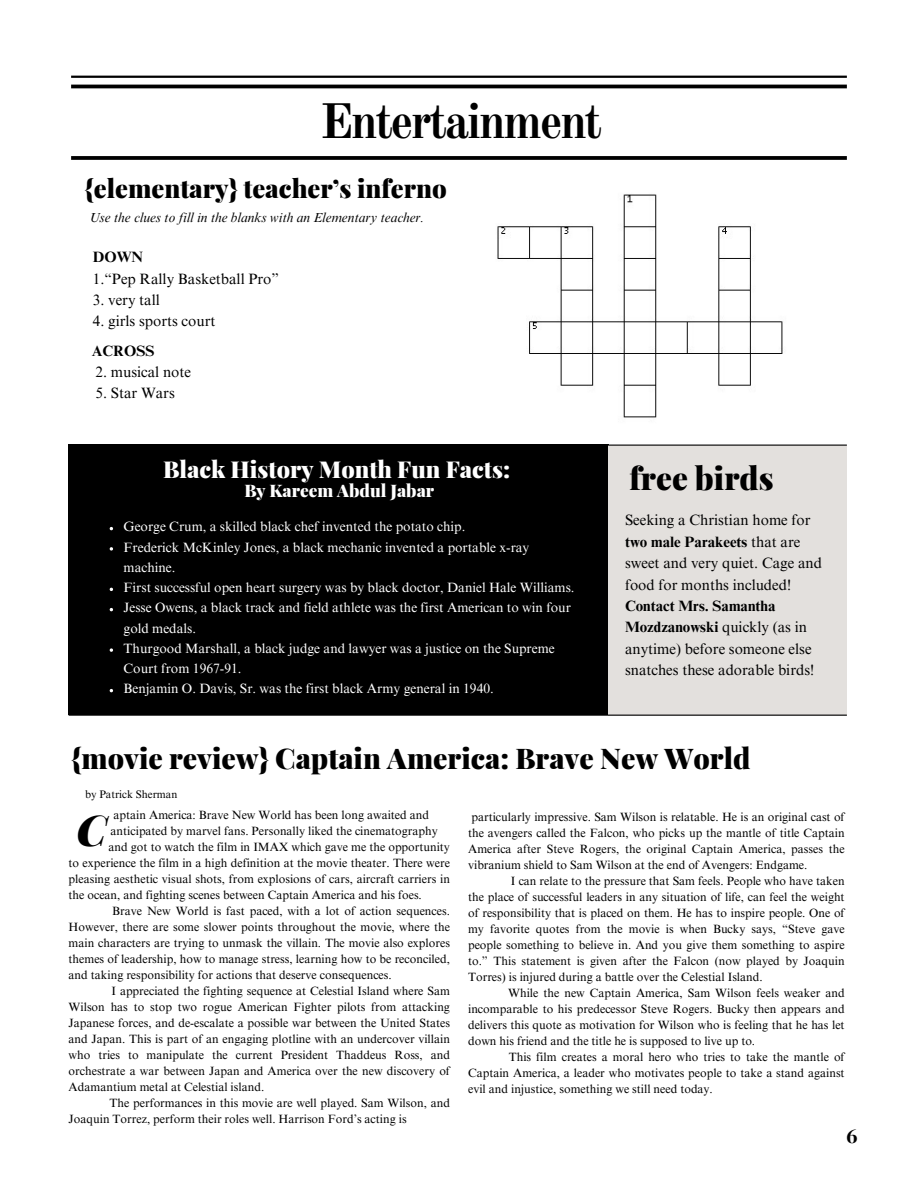
<style>
.page{position:relative;width:918px;height:1188px;background:#fff}
.page>*{position:absolute;margin:0;border:0;box-sizing:border-box;transform-origin:0 0}
.t1{font:700 48.75px "Old Standard";letter-spacing:-.055em;color:#000}
.t2{font:italic 900 42.75px "Playfair Display";color:#000}
.t3{font:900 31.65px "Playfair Display";color:#000}
.t4{font:900 28.65px "Playfair Display";color:#000}
.t5{font:900 25.65px "Playfair Display";color:#000}
.t6{font:900 23.25px "Playfair Display";color:#fff}
.t7{font:21.15px "DM Serif Display";color:#000}
.t8{font:900 17.25px "Playfair Display";color:#fff}
.t9{font:15px/21.3px "Times NRMT Pro";color:#000}
.t10{font:700 15px "Times NRMT Pro";color:#000}
.t11{font:13.5px/20.2px "Times NRMT Pro";color:#fff}
.t12{font:italic 13.35px "Times NRMT Pro";color:#000}
.t13{font:12px "Times NRMT Pro";color:#000}
.t14{font:10.95px "Times NRMT Pro";color:#000}
.s1{font-weight:700}
</style>
<div class="page">
<hr style="left:71px;top:76px;width:776px;height:2px;background:#000">
<hr style="left:71px;top:85px;width:776px;height:3px;background:#000">
<svg style="left:71px;top:156px;width:776px;height:4px"></svg>
<div style="left:69px;top:445px;width:539px;height:270px;background:#000"></div>
<div style="left:608px;top:445px;width:239px;height:270px;background:#e3e0dd"></div>
<hr style="left:69px;top:715px;width:778px;height:1px;background:#000">
<hr style="left:69px;top:445px;width:778px;height:1px;background:#000">
<img style="left:497px;top:194px;width:286px;height:224px">
<svg style="left:110px;top:547px;width:3px;height:4px"></svg>
<svg style="left:110px;top:648px;width:3px;height:4px"></svg>
<h1 class="t1" style="left:320px;top:91px;width:284px">Entertainment</h1>
<p class="t5" style="left:85px;top:170px;width:363px">{elementary} teacher’s inferno</p>
<h4 class="t12" style="left:89px;top:213px;width:336px">Use the clues to fill in the blanks with an Elementary teacher.</h4>
<h5 class="t9" style="left:93px;top:248px;width:188px"><span class="s1">DOWN<br></span>1.“Pep Rally Basketball Pro”</h5>
<h5 class="t9" style="left:93px;top:291px;width:68px">3. very tall</h5>
<h5 class="t9" style="left:93px;top:312px;width:124px">4. girls sports court</h5>
<h3 class="t10" style="left:92px;top:345px;width:64px">ACROSS</h3>
<h3 class="t9" style="left:96px;top:363px;width:97px">2. musical note</h3>
<p class="t9" style="left:96px;top:385px;width:81px">5. Star Wars</p>
<p class="t6" style="left:163px;top:453px;width:349px">Black History Month Fun Facts:</p>
<p class="t8" style="left:244px;top:478px;width:191px">By Kareem Abdul Jabar</p>
<h4 class="t11" style="left:124px;top:518px;width:343px">George Crum, a skilled black chef invented the potato chip.</h4>
<p class="t11" style="left:124px;top:539px;width:407px">Frederick McKinley Jones, a black mechanic invented a portable x-ray machine.</p>
<p class="t11" style="left:124px;top:579px;width:452px">First successful open heart surgery was by black doctor, Daniel Hale Williams.</p>
<p class="t11" style="left:124px;top:599px;width:449px">Jesse Owens, a black track and field athlete was the first American to win four gold medals.</p>
<p class="t11" style="left:124px;top:640px;width:433px">Thurgood Marshall, a black judge and lawyer was a justice on the Supreme<br>Court from 1967-91.</p>
<p class="t11" style="left:124px;top:680px;width:372px">Benjamin O. Davis, Sr. was the first black Army general in 1940.</p>
<h3 class="t3" style="left:629px;top:456px;width:146px">free birds</h3>
<h2 class="t9" style="left:625px;top:512px;width:198px">Seeking a Christian home for <span class="s1">two male Parakeets</span> that are sweet and very quiet. Cage and food for months included!<br><span class="s1">Contact Mrs. Samantha<br>Mozdzanowski</span> quickly (as in anytime) before someone else snatches these adorable birds!</h2>
<p class="t4" style="left:71px;top:738px;width:681px">{movie review} Captain America: Brave New World</p>
<h2 class="t14" style="left:85px;top:791px;width:94px">by Patrick Sherman</h2>
<p class="t2" style="left:77px;top:800px;width:32px">C</p>
<p class="t13" style="left:114px;top:811px;width:317px">aptain America: Brave New World has been long awaited and</p>
<p class="t13" style="left:111px;top:827px;width:329px">anticipated by marvel fans. Personally liked the cinematography</p>
<p class="t13" style="left:109px;top:843px;width:343px">and got to watch the film in IMAX which gave me the opportunity</p>
<p class="t13" style="left:69px;top:859px;width:383px">to experience the film in a high definition at the movie theater. There were</p>
<p class="t13" style="left:69px;top:875px;width:383px">pleasing aesthetic visual shots, from explosions of cars, aircraft carriers in</p>
<p class="t13" style="left:69px;top:891px;width:355px">the ocean, and fighting scenes between Captain America and his foes.</p>
<p class="t13" style="left:112px;top:907px;width:339px">Brave New World is fast paced, with a lot of action sequences.</p>
<p class="t13" style="left:69px;top:923px;width:383px">However, there are some slower points throughout the movie, where the</p>
<p class="t13" style="left:69px;top:939px;width:383px">main characters are trying to unmask the villain. The movie also explores</p>
<p class="t13" style="left:69px;top:955px;width:383px">themes of leadership, how to manage stress, learning how to be reconciled,</p>
<p class="t13" style="left:69px;top:971px;width:325px">and taking responsibility for actions that deserve consequences.</p>
<p class="t13" style="left:112px;top:987px;width:340px">I appreciated the fighting sequence at Celestial Island where Sam</p>
<p class="t13" style="left:69px;top:1003px;width:383px">Wilson has to stop two rogue American Fighter pilots from attacking</p>
<p class="t13" style="left:69px;top:1019px;width:383px">Japanese forces, and de-escalate a possible war between the United States</p>
<p class="t13" style="left:69px;top:1035px;width:383px">and Japan. This is part of an engaging plotline with an undercover villain</p>
<p class="t13" style="left:69px;top:1051px;width:383px">who tries to manipulate the current President Thaddeus Ross, and</p>
<p class="t13" style="left:69px;top:1067px;width:383px">orchestrate a war between Japan and America over the new discovery of</p>
<p class="t13" style="left:69px;top:1083px;width:197px">Adamantium metal at Celestial island.</p>
<p class="t13" style="left:110px;top:1099px;width:342px">The performances in this movie are well played. Sam Wilson, and</p>
<p class="t13" style="left:69px;top:1115px;width:339px">Joaquin Torrez, perform their roles well. Harrison Ford’s acting is</p>
<h4 class="t13" style="left:471px;top:813px;width:375px">particularly impressive. Sam Wilson is relatable. He is an original cast of</h4>
<h4 class="t13" style="left:468px;top:829px;width:378px">the avengers called the Falcon, who picks up the mantle of title Captain</h4>
<h4 class="t13" style="left:468px;top:845px;width:378px">America after Steve Rogers, the original Captain America, passes the</h4>
<h4 class="t13" style="left:468px;top:861px;width:341px">vibranium shield to Sam Wilson at the end of Avengers: Endgame.</h4>
<h4 class="t13" style="left:511px;top:877px;width:335px">I can relate to the pressure that Sam feels. People who have taken</h4>
<h4 class="t13" style="left:468px;top:893px;width:378px">the place of successful leaders in any situation of life, can feel the weight</h4>
<h4 class="t13" style="left:468px;top:909px;width:378px">of responsibility that is placed on them. He has to inspire people. One of</h4>
<h4 class="t13" style="left:468px;top:925px;width:378px">my favorite quotes from the movie is when Bucky says, “Steve gave</h4>
<h4 class="t13" style="left:468px;top:941px;width:378px">people something to believe in. And you give them something to aspire</h4>
<h4 class="t13" style="left:468px;top:957px;width:378px">to.” This statement is given after the Falcon (now played by Joaquin</h4>
<h4 class="t13" style="left:468px;top:973px;width:296px">Torres) is injured during a battle over the Celestial Island.</h4>
<h4 class="t13" style="left:508px;top:989px;width:338px">While the new Captain America, Sam Wilson feels weaker and</h4>
<h4 class="t13" style="left:468px;top:1005px;width:378px">incomparable to his predecessor Steve Rogers. Bucky then appears and</h4>
<h4 class="t13" style="left:468px;top:1021px;width:378px">delivers this quote as motivation for Wilson who is feeling that he has let</h4>
<h4 class="t13" style="left:468px;top:1037px;width:289px">down his friend and the title he is supposed to live up to.</h4>
<h4 class="t13" style="left:509px;top:1053px;width:337px">This film creates a moral hero who tries to take the mantle of</h4>
<h4 class="t13" style="left:468px;top:1069px;width:378px">Captain America, a leader who motivates people to take a stand against</h4>
<h4 class="t13" style="left:468px;top:1085px;width:246px">evil and injustice, something we still need today.</h4>
<p class="t7" style="left:847px;top:1121px;width:13px">6</p>
</div>
